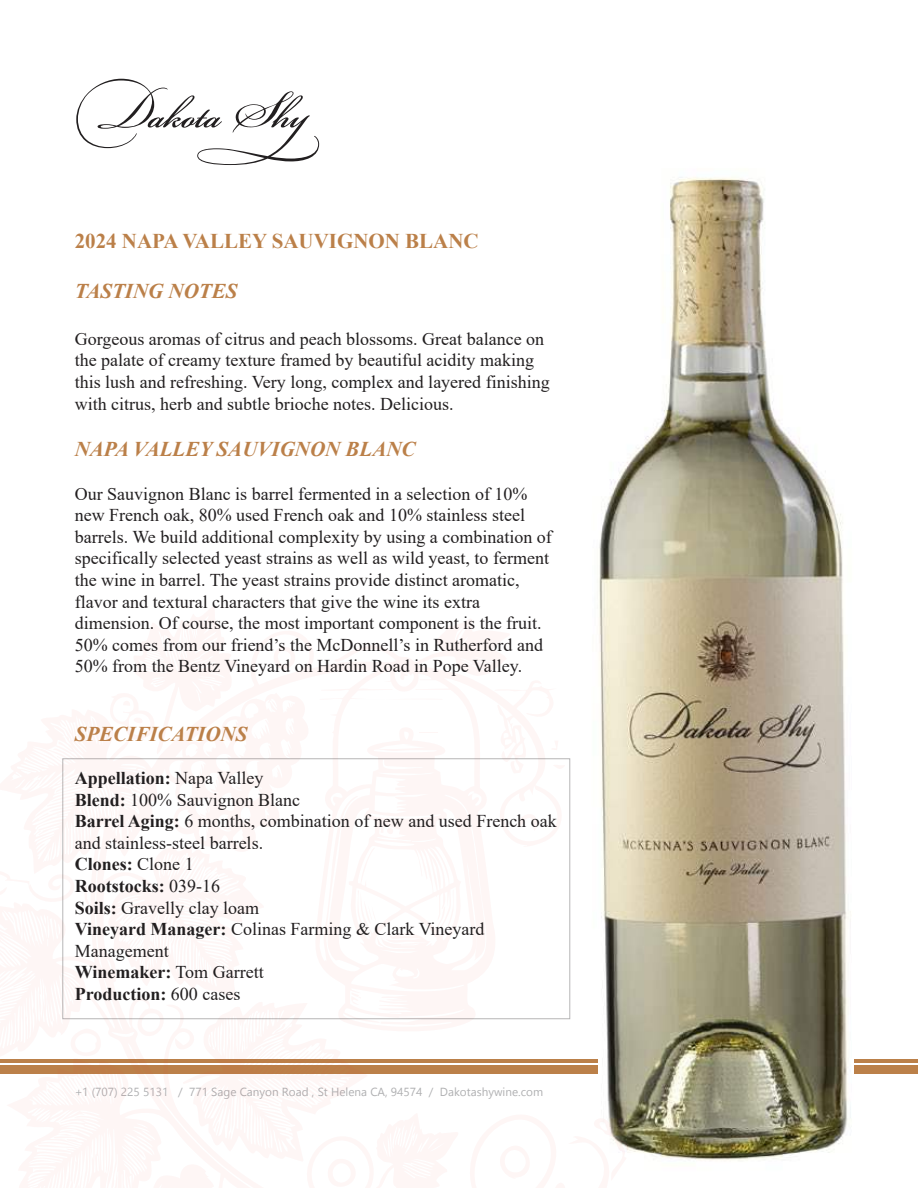
<style>
.page{position:relative;width:918px;height:1188px;background:#fff}
.page>*{position:absolute;margin:0;border:0;box-sizing:border-box;transform-origin:0 0}
.t1{font:italic 700 21px "Times New Roman";color:#bb8049}
.t2{font:700 21px "Times New Roman";color:#bb8049}
.t3{font:18px/21.6px "Times New Roman";color:#221f20}
.t4{font:11.7px "Gadugi";color:#808184}
.s1{font-weight:700}
</style>
<div class="page">
<img style="left:599px;top:177px;width:256px;height:984px">
<div style="left:855px;top:1065px;width:63px;height:9px;background:#bb8049"></div>
<hr style="left:855px;top:1059px;width:63px;height:4px;background:#bb8049">
<svg style="left:76px;top:79px;width:243px;height:86px"></svg>
<svg style="left:0;top:618px;width:627px;height:496px"></svg>
<svg style="left:120px;top:925px;width:11px;height:15px"></svg>
<svg style="left:0;top:828px;width:81px;height:76px"></svg>
<svg style="left:599px;top:1114px;width:30px;height:47px"></svg>
<svg style="left:64px;top:1028px;width:38px;height:34px"></svg>
<svg style="left:553px;top:764px;width:13px;height:5px"></svg>
<svg style="left:551px;top:741px;width:7px;height:9px"></svg>
<svg style="left:420px;top:732px;width:18px;height:1px"></svg>
<svg style="left:517px;top:813px;width:22px;height:18px"></svg>
<svg style="left:267px;top:644px;width:34px;height:32px"></svg>
<svg style="left:364px;top:900px;width:12px;height:24px"></svg>
<svg style="left:384px;top:827px;width:9px;height:11px"></svg>
<svg style="left:151px;top:992px;width:310px;height:122px"></svg>
<svg style="left:106px;top:618px;width:142px;height:136px"></svg>
<p class="t2" style="left:75px;top:233px;width:406px">2024 NAPA VALLEY SAUVIGNON BLANC</p>
<p class="t1" style="left:75px;top:279px;width:164px">TASTING NOTES</p>
<p class="t3" style="left:75px;top:330px;width:477px">Gorgeous aromas of citrus and peach blossoms. Great balance on the palate of creamy texture framed by beautiful acidity making this lush and refreshing. Very long, complex and layered finishing with citrus, herb and subtle brioche notes. Delicious.</p>
<p class="t1" style="left:75px;top:437px;width:342px">NAPA VALLEY SAUVIGNON BLANC</p>
<p class="t3" style="left:75px;top:485px;width:479px">Our Sauvignon Blanc is barrel fermented in a selection of 10% new French oak, 80% used French oak and 10% stainless steel barrels. We build additional complexity by using a combination of specifically selected yeast strains as well as wild yeast, to ferment the wine in barrel. The yeast strains provide distinct aromatic, flavor and textural characters that give the wine its extra dimension. Of course, the most important component is the fruit.<br>50% comes from our friendís the McDonnellís in Rutherford and 50% from the Bentz Vineyard on Hardin Road in Pope Valley.</p>
<p class="t1" style="left:75px;top:721px;width:174px">SPECIFICATIONS</p>
<p class="t3" style="left:75px;top:769px;width:484px"><span class="s1">Appellation:</span> Napa Valley<br><span class="s1">Blend:</span> 100% Sauvignon Blanc<br><span class="s1">Barrel Aging:</span> 6 months, combination of new and used French oak and stainless-steel barrels.<br><span class="s1">Clones:</span> Clone 1<br><span class="s1">Rootstocks:</span> 039-16<br><span class="s1">Soils:</span> Gravelly clay loam<br><span class="s1">Vineyard Manager:</span> Colinas Farming &amp; Clark Vineyard<br>Management<br><span class="s1">Winemaker:</span> Tom Garrett<br><span class="s1">Production:</span> 600 cases</p>
<p class="t4" style="left:74px;top:1087px;width:470px">+1 (707) 225 5131 / 771 Sage Canyon Road , St Helena CA, 94574 / Dakotashywine.com</p>
</div>
